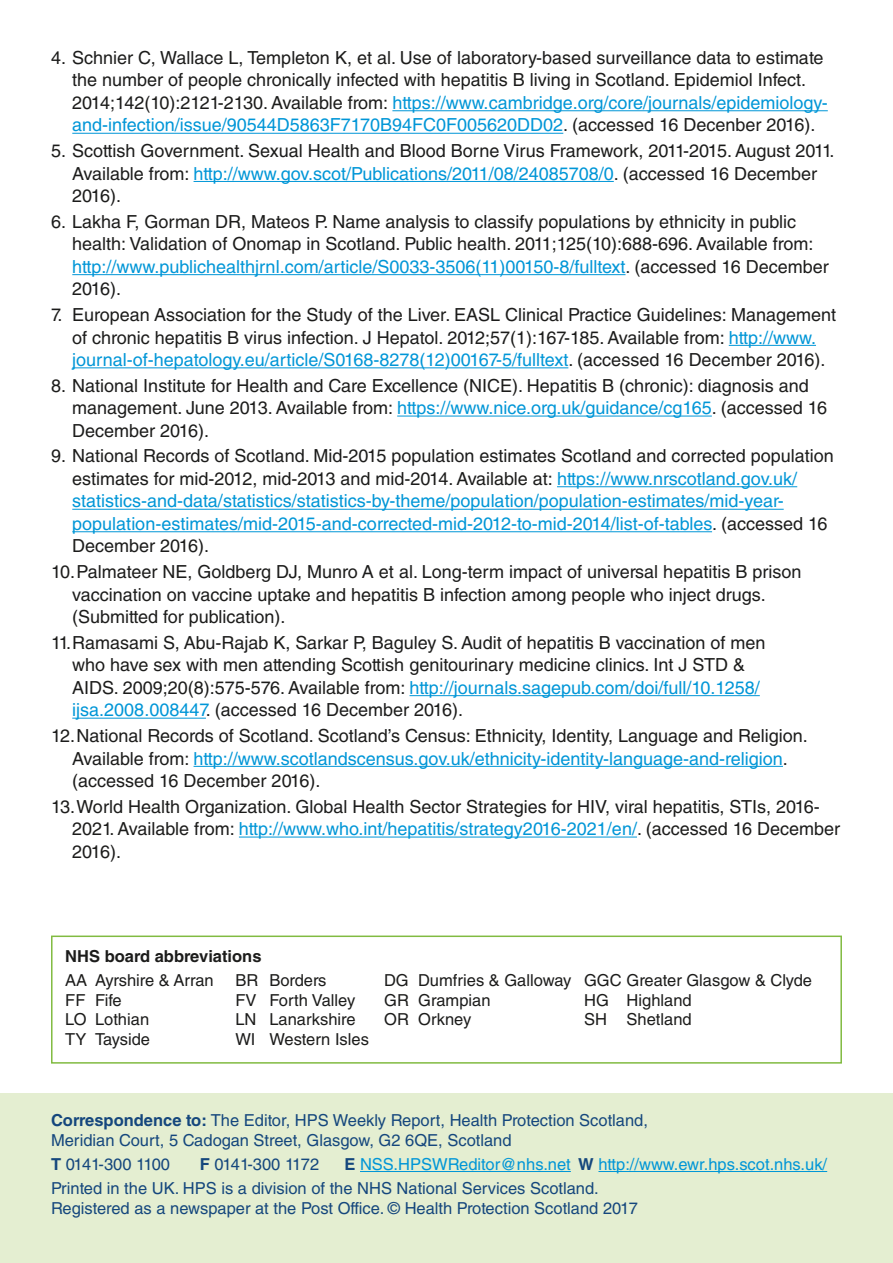
<style>
.page{position:relative;width:893px;height:1263px;background:#fff}
.page>*{position:absolute;margin:0;border:0;box-sizing:border-box;transform-origin:0 0}
.t1{font:18px/22.5px "Helvetica LT Std";color:#1c1c1b}
.t2{font:18px/22.5px "Helvetica LT Std";color:#0096d7}
.Copyright_info{font:16.5px/19.8px "Helvetica LT Std";color:#15477d}
.t3{font:16.5px "Helvetica LT Std";color:#1c1c1b}
.Copyright_info-2{font:16.5px "Helvetica LT Std";color:#0096d7}
.Copyright_info-3{font:16.5px "Helvetica LT Std";letter-spacing:-.02em;color:#15477d}
.t4{font:700 16.5px "Helvetica LT Std";color:#1c1c1b}
.s1{color:#0096d7}
.s2{color:#1c1c1b}
.s3{font-weight:700}
.s4{font-weight:700;color:#15477d}
</style>
<div class="page">
<div style="left:0;top:1093px;width:893px;height:170px;background:#e4eed1"></div>
<div style="left:51px;top:935px;width:791px;height:128px;border:2px solid #81bb41"></div>
<hr style="left:360px;top:1171px;width:211px;height:1px;background:#0096d7">
<hr style="left:598px;top:1171px;width:229px;height:1px;background:#0096d7">
<hr style="left:392px;top:110px;width:436px;height:1px;background:#0096d7">
<hr style="left:72px;top:133px;width:491px;height:1px;background:#0096d7">
<hr style="left:194px;top:181px;width:420px;height:1px;background:#0096d7">
<hr style="left:72px;top:274px;width:553px;height:1px;background:#0096d7">
<hr style="left:729px;top:345px;width:87px;height:1px;background:#0096d7">
<hr style="left:72px;top:367px;width:496px;height:1px;background:#0096d7">
<hr style="left:397px;top:416px;width:315px;height:1px;background:#0096d7">
<hr style="left:557px;top:486px;width:240px;height:1px;background:#0096d7">
<hr style="left:72px;top:509px;width:712px;height:1px;background:#0096d7">
<hr style="left:72px;top:531px;width:640px;height:1px;background:#0096d7">
<hr style="left:410px;top:695px;width:350px;height:1px;background:#0096d7">
<hr style="left:72px;top:718px;width:134px;height:1px;background:#0096d7">
<hr style="left:194px;top:766px;width:589px;height:1px;background:#0096d7">
<hr style="left:239px;top:836px;width:398px;height:1px;background:#0096d7">
<p class="t1" style="left:72px;top:46px;width:757px;text-indent:-21px">4. Schnier C, Wallace L, Templeton K, et al. Use of laboratory-based surveillance data to estimate the number of people chronically infected with hepatitis B living in Scotland. Epidemiol Infect.<br>2014;142(10):2121-2130. Available from: <span class="s1">https://www.cambridge.org/core/journals/epidemiology&shy;and-infection/issue/90544D5863F7170B94FC0F005620DD02</span>. (accessed 16 Decenber 2016).</p>
<p class="t1" style="left:72px;top:140px;width:764px;text-indent:-21px">5. Scottish Government. Sexual Health and Blood Borne Virus Framework, 2011-2015. August 2011.<br>Available from: <span class="s1">http://www.gov.scot/Publications/2011/08/24085708/0</span>. (accessed 16 December<br>2016).</p>
<p class="t1" style="left:72px;top:210px;width:758px;text-indent:-21px">6. Lakha F, Gorman DR, Mateos P. Name analysis to classify populations by ethnicity in public health: Validation of Onomap in Scotland. Public health. 2011;125(10):688-696. Available from: <span class="s1">http://www.publichealthjrnl.com/article/S0033-3506(11)00150-8/fulltext</span>. (accessed 16 December 2016).</p>
<p class="t1" style="left:51px;top:303px;width:787px;text-align:center">7. European Association for the Study of the Liver. EASL Clinical Practice Guidelines: Management of chronic hepatitis B virus infection. J Hepatol. 2012;57(1):167-185. Available from: <span class="s1">http://www. journal-of-hepatology.eu/article/S0168-8278(12)00167-5/fulltext</span>. (accessed 16 December 2016).</p>
<p class="t1" style="left:72px;top:374px;width:756px;text-indent:-21px">8. National Institute for Health and Care Excellence (NICE). Hepatitis B (chronic): diagnosis and management. June 2013. Available from: <span class="s1">https://www.nice.org.uk/guidance/cg165</span>. (accessed 16<br>December 2016).</p>
<p class="t2" style="left:72px;top:445px;width:763px;text-indent:-21px"><span class="s2">9. National Records of Scotland. Mid-2015 population estimates Scotland and corrected population estimates for mid-2012, mid-2013 and mid-2014. Available at:</span> https://www.nrscotland.gov.uk/ statistics-and-data/statistics/statistics-by-theme/population/population-estimates/mid-year&shy;population-estimates/mid-2015-and-corrected-mid-2012-to-mid-2014/list-of-tables<span class="s2">. (accessed 16<br>December 2016).</span></p>
<p class="t1" style="left:72px;top:560px;width:731px;text-indent:-21px">10.Palmateer NE, Goldberg DJ, Munro A et al. Long-term impact of universal hepatitis B prison vaccination on vaccine uptake and hepatitis B infection among people who inject drugs. (Submitted for publication).</p>
<p class="t1" style="left:72px;top:631px;width:695px;text-indent:-21px">11.Ramasami S, Abu-Rajab K, Sarkar P, Baguley S. Audit of hepatitis B vaccination of men who have sex with men attending Scottish genitourinary medicine clinics. Int J STD &amp; AIDS. 2009;20(8):575-576. Available from: <span class="s1">http://journals.sagepub.com/doi/full/10.1258/ ijsa.2008.008447</span>. (accessed 16 December 2016).</p>
<p class="t1" style="left:72px;top:724px;width:737px;text-indent:-21px">12.National Records of Scotland. Scotland’s Census: Ethnicity, Identity, Language and Religion.<br>Available from: <span class="s1">http://www.scotlandscensus.gov.uk/ethnicity-identity-language-and-religion</span>. (accessed 16 December 2016).</p>
<p class="t1" style="left:72px;top:795px;width:769px;text-indent:-21px">13.World Health Organization. Global Health Sector Strategies for HIV, viral hepatitis, STIs, 2016-<br>2021. Available from: <span class="s1">http://www.who.int/hepatitis/strategy2016-2021/en/</span>. (accessed 16 December<br>2016).</p>
<p class="t4" style="left:65px;top:946px;width:198px">NHS board abbreviations</p>
<p class="t3" style="left:65px;top:970px;width:150px">AA Ayrshire &amp; Arran</p>
<p class="t3" style="left:235px;top:970px;width:93px">BR Borders</p>
<p class="t3" style="left:384px;top:970px;width:429px">DG Dumfries &amp; Galloway GGC Greater Glasgow &amp; Clyde</p>
<p class="t3" style="left:65px;top:990px;width:58px">FF Fife</p>
<p class="t3" style="left:235px;top:990px;width:121px">FV Forth Valley</p>
<p class="t3" style="left:384px;top:990px;width:108px">GR Grampian</p>
<p class="t3" style="left:584px;top:990px;width:109px">HG Highland</p>
<p class="t3" style="left:65px;top:1010px;width:85px">LO Lothian</p>
<p class="t3" style="left:235px;top:1010px;width:122px">LN Lanarkshire</p>
<p class="t3" style="left:384px;top:1010px;width:89px">OR Orkney</p>
<p class="t3" style="left:584px;top:1010px;width:109px">SH Shetland</p>
<p class="t3" style="left:65px;top:1030px;width:86px">TY Tayside</p>
<p class="t3" style="left:235px;top:1030px;width:135px">WI Western Isles</p>
<p class="Copyright_info" style="left:51px;top:1110px;width:599px"><span class="s3">Correspondence to:</span> The Editor, HPS Weekly Report, Health Protection Scotland,<br>Meridian Court, 5 Cadogan Street, Glasgow, G2 6QE, Scotland</p>
<p class="Copyright_info-3" style="left:51px;top:1154px;width:121px"><span class="s3">T</span> 0141-300 1100</p>
<p class="Copyright_info-3" style="left:200px;top:1154px;width:121px"><span class="s3">F</span> 0141-300 1172</p>
<p class="Copyright_info-2" style="left:344px;top:1154px;width:484px"><span class="s4">E</span> NSS.HPSWReditor@nhs.net <span class="s4">W</span> http://www.ewr.hps.scot.nhs.uk/</p>
<p class="Copyright_info" style="left:51px;top:1178px;width:588px">Printed in the UK. HPS is a division of the NHS National Services Scotland.<br>Registered as a newspaper at the Post Office. © Health Protection Scotland 2017</p>
</div>
